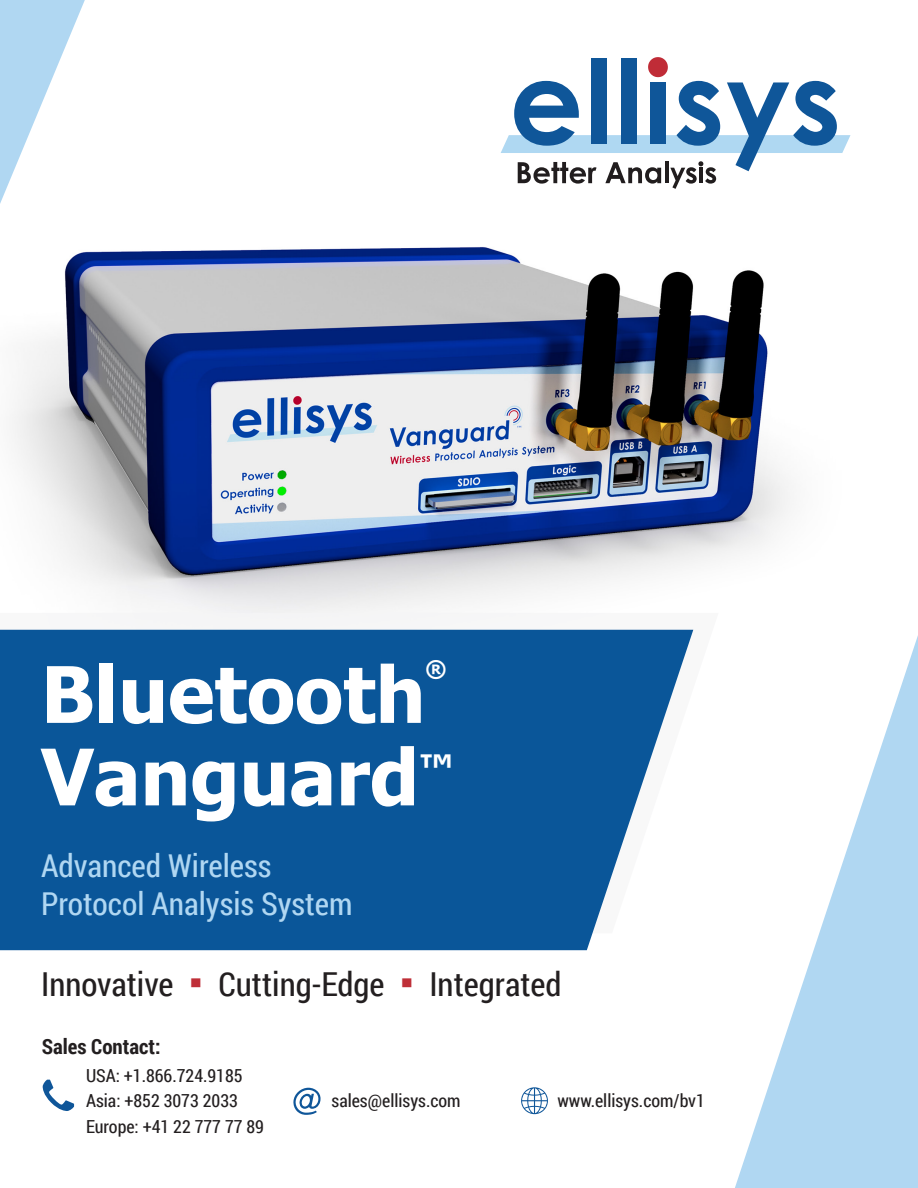
<style>
.page{position:relative;width:918px;height:1188px;background:#fff}
.page>*{position:absolute;margin:0;border:0;box-sizing:border-box;transform-origin:0 0}
.t1{font:700 78px "Tahoma";color:#fff}
.t2{font:33px "Roboto Condensed";color:#231f20}
.t3{font:31.5px/37.8px "Roboto Condensed";color:#b0d7f2}
.t4{font:700 22.8px "Tahoma";color:#fff}
.t5{font:700 21px "Roboto Condensed";color:#231f20}
.t6{font:18px "Roboto Condensed";color:#231f20}
.s1{font-family:"Tahoma";font-size:40.2px;color:#bf2f38}
</style>
<div class="page">
<img style="left:12px;top:247px;width:779px;height:366px">
<div style="left:0;top:613px;width:694px;height:18px;background:#f6f6f7"></div>
<svg style="left:735px;top:635px;width:183px;height:553px"></svg>
<svg style="left:0;top:0;width:85px;height:204px"></svg>
<div style="left:0;top:630px;width:693px;height:320px;background:#0a5699"></div>
<svg style="left:43px;top:1080px;width:31px;height:31px"></svg>
<svg style="left:521px;top:1087px;width:27px;height:27px"></svg>
<svg style="left:293px;top:1088px;width:28px;height:27px"></svg>
<svg style="left:501px;top:57px;width:350px;height:132px"></svg>
<p class="t1" style="left:41px;top:640px;width:386px">Bluetooth</p>
<p class="t4" style="left:425px;top:653px;width:23px">®</p>
<p class="t1" style="left:41px;top:722px;width:413px">Vanguard<sup>™</sup></p>
<p class="t3" style="left:41px;top:846px;width:313px">Advanced Wireless<br>Protocol Analysis System</p>
<p class="t2" style="left:41px;top:961px;width:522px">Innovative <span class="s1">▪</span> Cutting-Edge <span class="s1">▪</span> Integrated</p>
<p class="t5" style="left:42px;top:1031px;width:120px">Sales Contact:</p>
<p class="t6" style="left:86px;top:1063px;width:158px">USA: +1.866.724.9185</p>
<p class="t6" style="left:86px;top:1088px;width:153px">Asia: +852 3073 2033</p>
<p class="t6" style="left:86px;top:1114px;width:180px">Europe: +41 22 777 77 89</p>
<p class="t6" style="left:332px;top:1088px;width:131px">sales@ellisys.com</p>
<p class="t6" style="left:557px;top:1088px;width:149px">www.ellisys.com/bv1</p>
</div>
